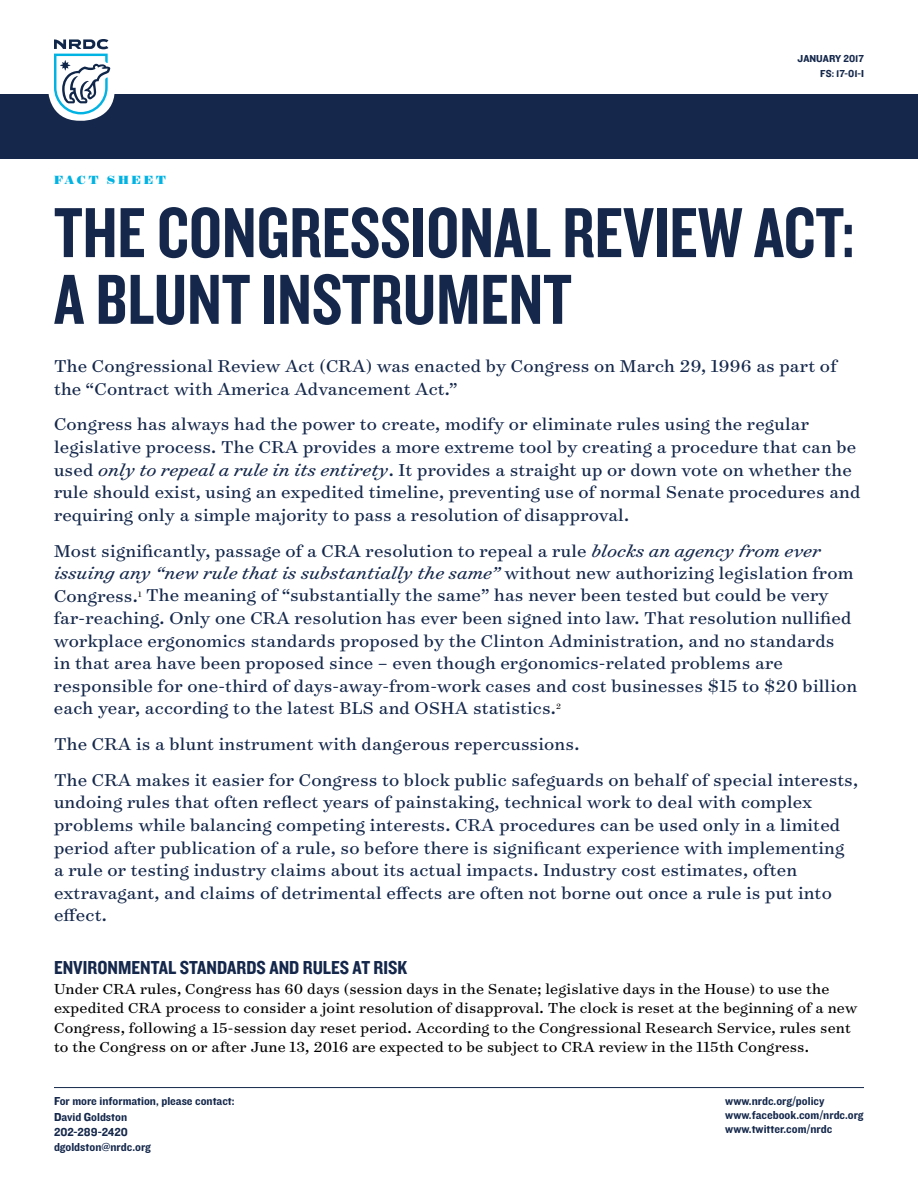
<style>
.page{position:relative;width:918px;height:1188px;background:#fff}
.page>*{position:absolute;margin:0;border:0;box-sizing:border-box;transform-origin:0 0}
.t1{font:73.5px/66.8px "Knockout 49 Liteweight";color:#15284b}
.t2{font:19.5px/22.5px "Surveyor Text";letter-spacing:.01em;color:#15284b}
.t3{font:19.5px "Knockout 50 Welterweight";color:#15284b}
.t4{font:16.5px/19.5px "Surveyor Text";letter-spacing:.01em;color:#000}
.t5{font:900 13.5px "Surveyor Display";letter-spacing:.195em;color:#00b3e3}
.t6{font:12px/15.3px "Knockout 51 Middleweight";color:#15284b}
.t7{font:10.5px/15px "Knockout 51 Middleweight";color:#15284b;text-align:right}
.t8{font:8.7px "Surveyor Text";color:#000}
.s1{font-style:italic}
</style>
<div class="page">
<div style="left:0;top:94px;width:918px;height:65px;background:#15284b"></div>
<div style="left:48px;top:26px;width:67px;height:95px;background:#fff;border-radius:31px"></div>
<svg style="left:54px;top:39px;width:56px;height:75px"></svg>
<hr style="left:54px;top:1087px;width:810px;height:1px;background:#15284b">
<p class="t7" style="left:798px;top:51px;width:68px">JANUARY 2017<br>FS: 17-01-I</p>
<p class="t5" style="left:54px;top:171px;width:113px">FACT SHEET</p>
<h1 class="t1" style="left:54px;top:197px;width:802px">THE CONGRESSIONAL REVIEW ACT:<br>A BLUNT INSTRUMENT</h1>
<p class="t2" style="left:54px;top:354px;width:784px">The Congressional Review Act (CRA) was enacted by Congress on March 29, 1996 as part of the “Contract with America Advancement Act.”</p>
<p class="t2" style="left:54px;top:413px;width:808px">Congress has always had the power to create, modify or eliminate rules using the regular legislative process. The CRA provides a more extreme tool by creating a procedure that can be used <span class="s1">only to repeal a rule in its entirety</span>. It provides a straight up or down vote on whether the rule should exist, using an expedited timeline, preventing use of normal Senate procedures and requiring only a simple majority to pass a resolution of disapproval.</p>
<p class="t2" style="left:54px;top:539px;width:801px">Most significantly, passage of a CRA resolution to repeal a rule <span class="s1">blocks an agency from ever issuing any “new rule that is substantially the same”</span> without new authorizing legislation from<br>Congress. The meaning of “substantially the same” has never been tested but could be very</p>
<p class="t8" style="left:138px;top:588px;width:5px">1</p>
<p class="t2" style="left:54px;top:606px;width:805px">far-reaching. Only one CRA resolution has ever been signed into law. That resolution nullified workplace ergonomics standards proposed by the Clinton Administration, and no standards<br>in that area have been proposed since – even though ergonomics-related problems are responsible for one-third of days-away-from-work cases and cost businesses $15 to $20 billion each year, according to the latest BLS and OSHA statistics.</p>
<p class="t8" style="left:556px;top:701px;width:6px">2</p>
<p class="t2" style="left:54px;top:725px;width:806px;line-height:36px">The CRA is a blunt instrument with dangerous repercussions.<br>The CRA makes it easier for Congress to block public safeguards on behalf of special interests,</p>
<p class="t2" style="left:54px;top:791px;width:792px">undoing rules that often reflect years of painstaking, technical work to deal with complex problems while balancing competing interests. CRA procedures can be used only in a limited period after publication of a rule, so before there is significant experience with implementing a rule or testing industry claims about its actual impacts. Industry cost estimates, often extravagant, and claims of detrimental effects are often not borne out once a rule is put into effect.</p>
<p class="t3" style="left:54px;top:955px;width:355px">ENVIRONMENTAL STANDARDS AND RULES AT RISK</p>
<p class="t4" style="left:54px;top:978px;width:805px">Under CRA rules, Congress has 60 days (session days in the Senate; legislative days in the House) to use the expedited CRA process to consider a joint resolution of disapproval. The clock is reset at the beginning of a new Congress, following a 15-session day reset period. According to the Congressional Research Service, rules sent to the Congress on or after June 13, 2016 are expected to be subject to CRA review in the 115th Congress.</p>
<p class="t6" style="left:54px;top:1092px;width:182px">For more information, please contact:<br>David Goldston<br>202-289-2420<br>dgoldston@nrdc.org</p>
<p class="t6" style="left:725px;top:1093px;width:140px;line-height:14.4px">www.nrdc.org/policy www.facebook.com/nrdc.org www.twitter.com/nrdc</p>
</div>
